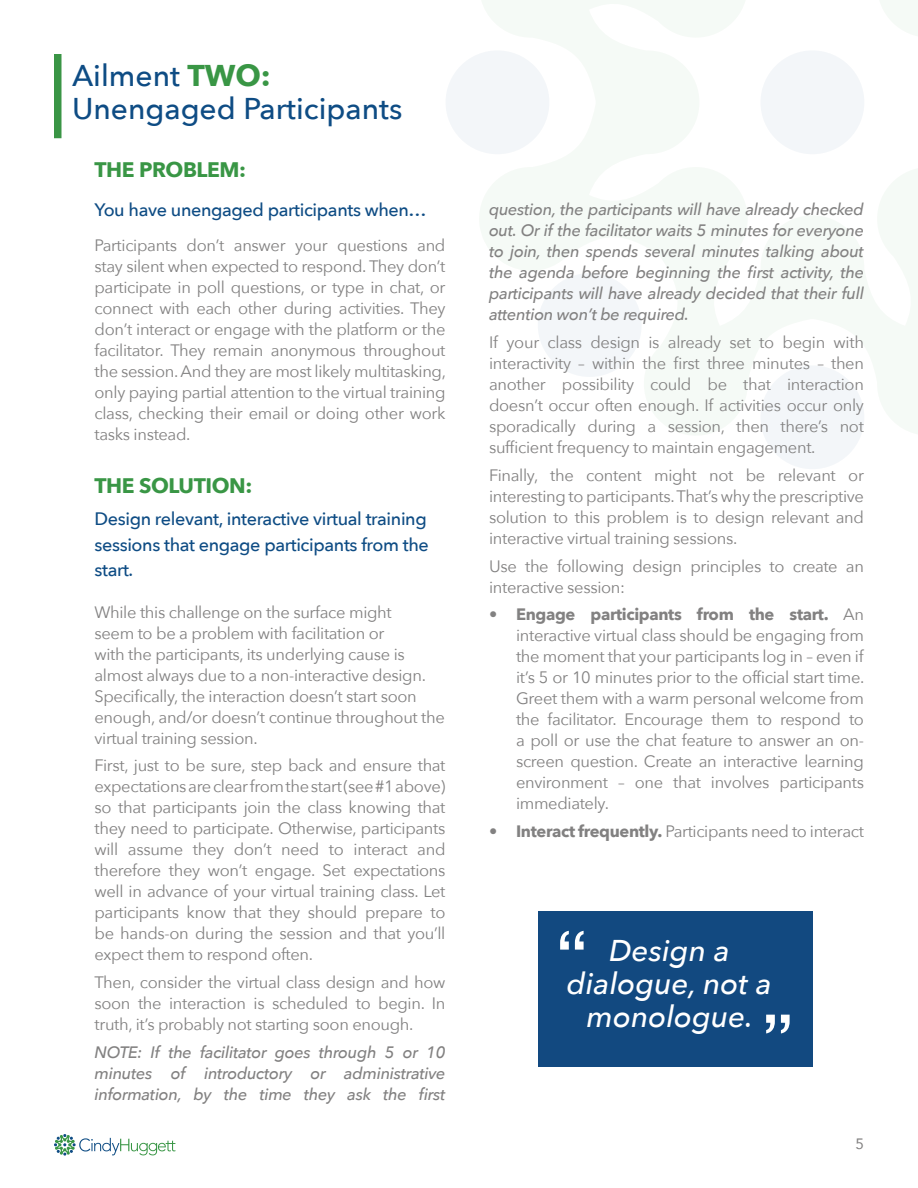
<style>
.page{position:relative;width:918px;height:1188px;background:#fff}
.page>*{position:absolute;margin:0;border:0;box-sizing:border-box;transform-origin:0 0}
.t1{font:expanded 70.05px "Helvetica Neue LT Std";color:#fff}
.t2{font:500 30px/33px "Avenir Next";color:#0e4c84}
.t3{font:italic 500 30px/33px "Avenir Next";color:#fff;text-align:center}
.t4{font:700 21px "Avenir Next";letter-spacing:-.02em;color:#399645}
.t5{font:500 18px/25.5px "Avenir Next";letter-spacing:-.02em;color:#0e4c84;text-align:justify}
.t6{font:16.5px/21px "Avenir Next";letter-spacing:-.02em;color:#828181;text-align:justify}
.t7{font:italic 500 16.5px/21px "Avenir Next";letter-spacing:-.02em;color:#828181;text-align:justify}
.t8{font:15px "Avenir";color:#828181}
.s1{font-weight:700;color:#399645}
.s2{font-weight:700}
</style>
<div class="page">
<svg style="left:54px;top:1134px;width:122px;height:22px"></svg>
<svg style="left:761px;top:366px;width:103px;height:103px"></svg>
<div style="left:538px;top:273px;width:104px;height:104px;background:#f3f6f9;border-radius:50%"></div>
<svg style="left:446px;top:51px;width:103px;height:103px"></svg>
<div style="left:760px;top:50px;width:104px;height:104px;background:#f3f6f9;border-radius:50%"></div>
<div style="left:54px;top:54px;width:8px;height:84px;background:#3a9545"></div>
<div style="left:538px;top:912px;width:274px;height:155px;background:#124980"></div>
<h2 class="t2" style="left:72px;top:58px;width:332px">Ailment <span class="s1">TWO:<br></span>Unengaged Participants</h2>
<p class="t4" style="left:94px;top:151px;width:153px">THE PROBLEM:</p>
<p class="t5" style="left:94px;top:197px;width:334px">You have unengaged participants when…</p>
<p class="t6" style="left:94px;top:234px;width:353px">Participants don’t answer your questions and stay silent when expected to respond. They don’t participate in poll questions, or type in chat, or connect with each other during activities. They don’t interact or engage with the platform or the facilitator. They remain anonymous throughout the session. And they are most likely multitasking, only paying partial attention to the virtual training class, checking their email or doing other work tasks instead.</p>
<p class="t4" style="left:94px;top:467px;width:159px">THE SOLUTION:</p>
<p class="t5" style="left:94px;top:506px;width:336px">Design relevant, interactive virtual training sessions that engage participants from the start.</p>
<p class="t6" style="left:94px;top:601px;width:352px;text-align:left">While this challenge on the surface might<br>seem to be a problem with facilitation or<br>with the participants, its underlying cause is almost always due to a non-interactive design.<br>Specifically, the interaction doesn’t start soon enough, and/or doesn’t continue throughout the virtual training session.</p>
<p class="t6" style="left:94px;top:754px;width:353px">First, just to be sure, step back and ensure that expectations are clear from the start (see #1 above) so that participants join the class knowing that they need to participate. Otherwise, participants will assume they don’t need to interact and therefore they won’t engage. Set expectations well in advance of your virtual training class. Let participants know that they should prepare to be hands-on during the session and that you’ll expect them to respond often.</p>
<p class="t6" style="left:94px;top:971px;width:353px">Then, consider the virtual class design and how soon the interaction is scheduled to begin. In truth, it’s probably not starting soon enough.</p>
<p class="t7" style="left:94px;top:1041px;width:353px">NOTE: If the facilitator goes through 5 or 10 minutes of introductory or administrative information, by the time they ask the first</p>
<p class="t7" style="left:489px;top:198px;width:376px">question, the participants will have already checked out. Or if the facilitator waits 5 minutes for everyone to join, then spends several minutes talking about the agenda before beginning the first activity, the participants will have already decided that their full attention won’t be required.</p>
<p class="t6" style="left:489px;top:331px;width:376px">If your class design is already set to begin with interactivity – within the first three minutes – then another possibility could be that interaction doesn’t occur often enough. If activities occur only sporadically during a session, then there’s not sufficient frequency to maintain engagement.</p>
<p class="t6" style="left:489px;top:464px;width:376px">Finally, the content might not be relevant or interesting to participants. That’s why the prescriptive solution to this problem is to design relevant and interactive virtual training sessions.</p>
<p class="t6" style="left:489px;top:555px;width:376px">Use the following design principles to create an interactive session:</p>
<p class="t6" style="left:516px;top:603px;width:350px;text-indent:-27px"><span class="s2">• Engage participants from the start.</span> An interactive virtual class should be engaging from the moment that your participants log in – even if it’s 5 or 10 minutes prior to the official start time.<br>Greet them with a warm personal welcome from the facilitator. Encourage them to respond to a poll or use the chat feature to answer an on&shy;screen question. Create an interactive learning environment – one that involves participants immediately.</p>
<p class="t6" style="left:489px;top:820px;width:376px"><span class="s2">• Interact frequently.</span> Participants need to interact</p>
<h1 class="t1" style="left:555px;top:913px;width:35px">“</h1>
<h2 class="t3" style="left:567px;top:933px;width:206px">Design a dialogue, not a monologue.</h2>
<h1 class="t1" style="left:761px;top:997px;width:35px">”</h1>
<p class="t8" style="left:856px;top:1132px;width:10px">5</p>
</div>
